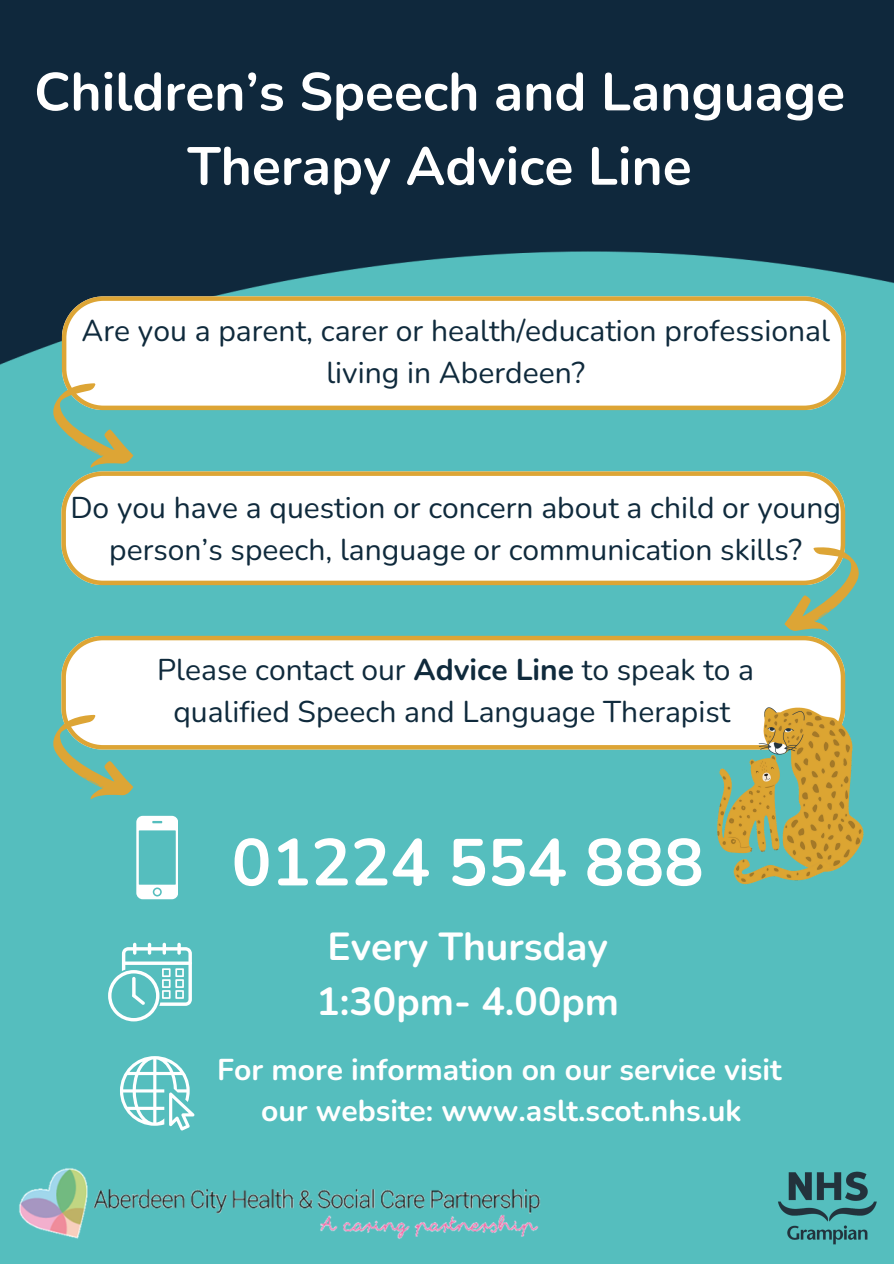
<style>
.page{position:relative;width:894px;height:1264px;background:#fff}
.page>*{position:absolute;margin:0;border:0;box-sizing:border-box;transform-origin:0 0}
.t1{font:700 66px "Nunito";color:#fff}
.t2{font:700 53.4px/74.2px "Nunito";color:#fff;text-align:center}
.t3{font:700 39px/54px "Nunito";color:#fff}
.t4{font:30px/41.7px "Nunito";color:#0f2a3c;text-align:center}
.t5{font:700 30px/41.7px "Nunito";color:#fff;text-align:center}
.s1{font-weight:700}
</style>
<div class="page">
<img style="left:0;top:0;width:893px;height:1263px">
<svg style="left:62px;top:296px;width:783px;height:114px"></svg>
<svg style="left:61px;top:471px;width:783px;height:114px"></svg>
<svg style="left:61px;top:636px;width:783px;height:113px"></svg>
<img style="left:708px;top:695px;width:165px;height:201px">
<svg style="left:760px;top:533px;width:116px;height:116px"></svg>
<svg style="left:36px;top:371px;width:118px;height:113px"></svg>
<svg style="left:36px;top:702px;width:142px;height:197px"></svg>
<svg style="left:108px;top:942px;width:83px;height:79px"></svg>
<svg style="left:120px;top:1056px;width:74px;height:74px"></svg>
<img style="left:768px;top:1166px;width:117px;height:83px">
<img style="left:18px;top:1166px;width:527px;height:83px">
<p class="t2" style="left:34px;top:56px;width:812px">Children’s Speech and Language<br>Therapy Advice Line</p>
<p class="t4" style="left:81px;top:310px;width:749px">Are you a parent, carer or health/education professional living in Aberdeen?</p>
<p class="t4" style="left:70px;top:487px;width:772px">Do you have a question or concern about a child or young person’s speech, language or communication skills?</p>
<h2 class="t4" style="left:157px;top:649px;width:598px">Please contact our <span class="s1">Advice Line</span> to speak to a qualified Speech and Language Therapist</h2>
<p class="t1" style="left:232px;top:818px;width:473px">01224 554 888</p>
<p class="t3" style="left:316px;top:920px;width:304px">Every Thursday<br>1:30pm- 4.00pm</p>
<h1 class="t5" style="left:217px;top:1048px;width:565px">For more information on our service visit our website: www.aslt.scot.nhs.uk</h1>
</div>
